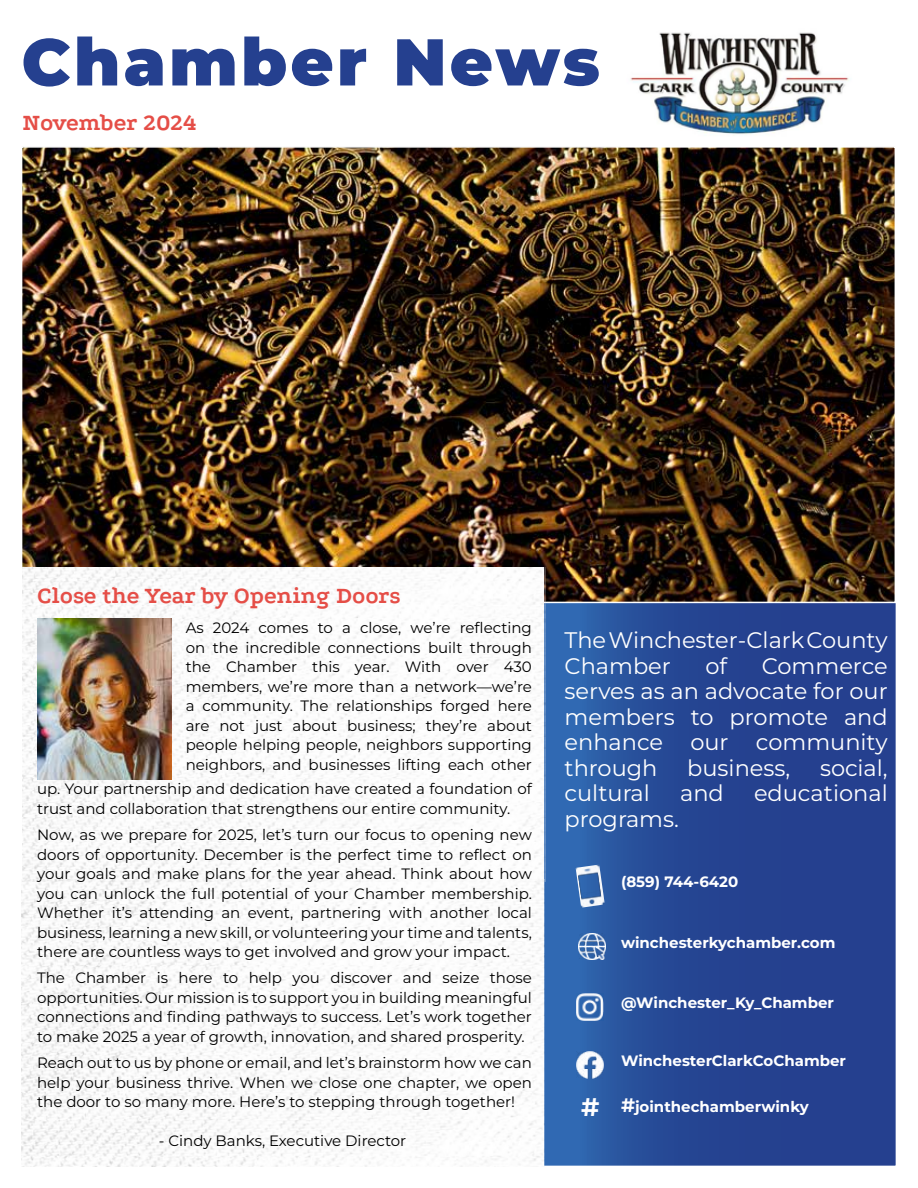
<style>
.page{position:relative;width:918px;height:1188px;background:#fff}
.page>*{position:absolute;margin:0;border:0;box-sizing:border-box;transform-origin:0 0}
.t1{font:900 66px "Montserrat";letter-spacing:.05em;color:#25408f}
.t2{font:24px "Podkova";letter-spacing:-.005em;color:#e54e47}
.t3{font:22.5px/25.5px "Montserrat";color:#fff}
.t4{font:15px/19.5px "Montserrat";color:#000;text-align:justify}
.t5{font:700 15px "Montserrat";color:#fff}
.s1{font-size:25.5px}
.s2{font-size:19.5px}
</style>
<div class="page">
<svg style="left:545px;top:604px;width:349px;height:560px;background:#274a96"></svg>
<img style="left:22px;top:147px;width:874px;height:457px">
<img style="left:22px;top:568px;width:523px;height:598px">
<img style="left:630px;top:32px;width:219px;height:103px">
<img style="left:37px;top:619px;width:134px;height:161px">
<img style="left:577px;top:1052px;width:27px;height:27px">
<img style="left:577px;top:993px;width:27px;height:27px">
<img style="left:576px;top:865px;width:29px;height:43px">
<img style="left:578px;top:933px;width:27px;height:27px">
<h1 class="t1" style="left:22px;top:18px;width:580px">Chamber News</h1>
<h2 class="t2" style="left:23px;top:106px;width:176px">November 2024</h2>
<h2 class="t2" style="left:37px;top:580px;width:365px">Close the Year by Opening Doors</h2>
<p class="t4" style="left:186px;top:618px;width:348px">As 2024 comes to a close, we’re reflecting on the incredible connections built through the Chamber this year. With over 430 members, we’re more than a network—we’re a community. The relationships forged here are not just about business; they’re about people helping people, neighbors supporting neighbors, and businesses lifting each other</p>
<p class="t4" style="left:37px;top:779px;width:496px">up. Your partnership and dedication have created a foundation of trust and collaboration that strengthens our entire community.</p>
<p class="t4" style="left:37px;top:825px;width:496px">Now, as we prepare for 2025, let’s turn our focus to opening new doors of opportunity. December is the perfect time to reflect on your goals and make plans for the year ahead. Think about how you can unlock the full potential of your Chamber membership.<br>Whether it’s attending an event, partnering with another local business, learning a new skill, or volunteering your time and talents, there are countless ways to get involved and grow your impact.</p>
<p class="t4" style="left:37px;top:968px;width:496px">The Chamber is here to help you discover and seize those opportunities. Our mission is to support you in building meaningful connections and finding pathways to success. Let’s work together to make 2025 a year of growth, innovation, and shared prosperity.</p>
<p class="t4" style="left:37px;top:1053px;width:496px">Reach out to us by phone or email, and let’s brainstorm how we can help your business thrive. When we close one chapter, we open the door to so many more. Here’s to stepping through together!</p>
<p class="t4" style="left:159px;top:1130px;width:249px">- Cindy Banks, Executive Director</p>
<h3 class="t3" style="left:565px;top:627px;width:325px">The Winchester-Clark County<br>Chamber</h3>
<h3 class="t3" style="left:706px;top:652px;width:23px">of</h3>
<h3 class="t3" style="left:565px;top:652px;width:325px;text-align:justify;text-indent:197px">Commerce serves as an advocate for our members to promote and enhance our community through</h3>
<h3 class="t3" style="left:687px;top:754px;width:104px">business,</h3>
<h3 class="t3" style="left:820px;top:754px;width:69px">social,</h3>
<h3 class="t3" style="left:565px;top:780px;width:87px">cultural</h3>
<h3 class="t3" style="left:680px;top:780px;width:45px">and</h3>
<h3 class="t3" style="left:754px;top:780px;width:135px">educational</h3>
<h3 class="t3" style="left:565px;top:805px;width:116px">programs.</h3>
<p class="t5" style="left:621px;top:872px;width:119px">(859) 744-6420</p>
<p class="t5" style="left:621px;top:932px;width:216px">winchesterkychamber.com</p>
<p class="t5" style="left:621px;top:993px;width:214px">@Winchester_Ky_Chamber</p>
<p class="t5" style="left:621px;top:1051px;width:227px">WinchesterClarkCoChamber</p>
<p class="t5" style="left:581px;top:1097px;width:229px"><span class="s1">#</span> <span class="s2">#</span>jointhechamberwinky</p>
</div>
